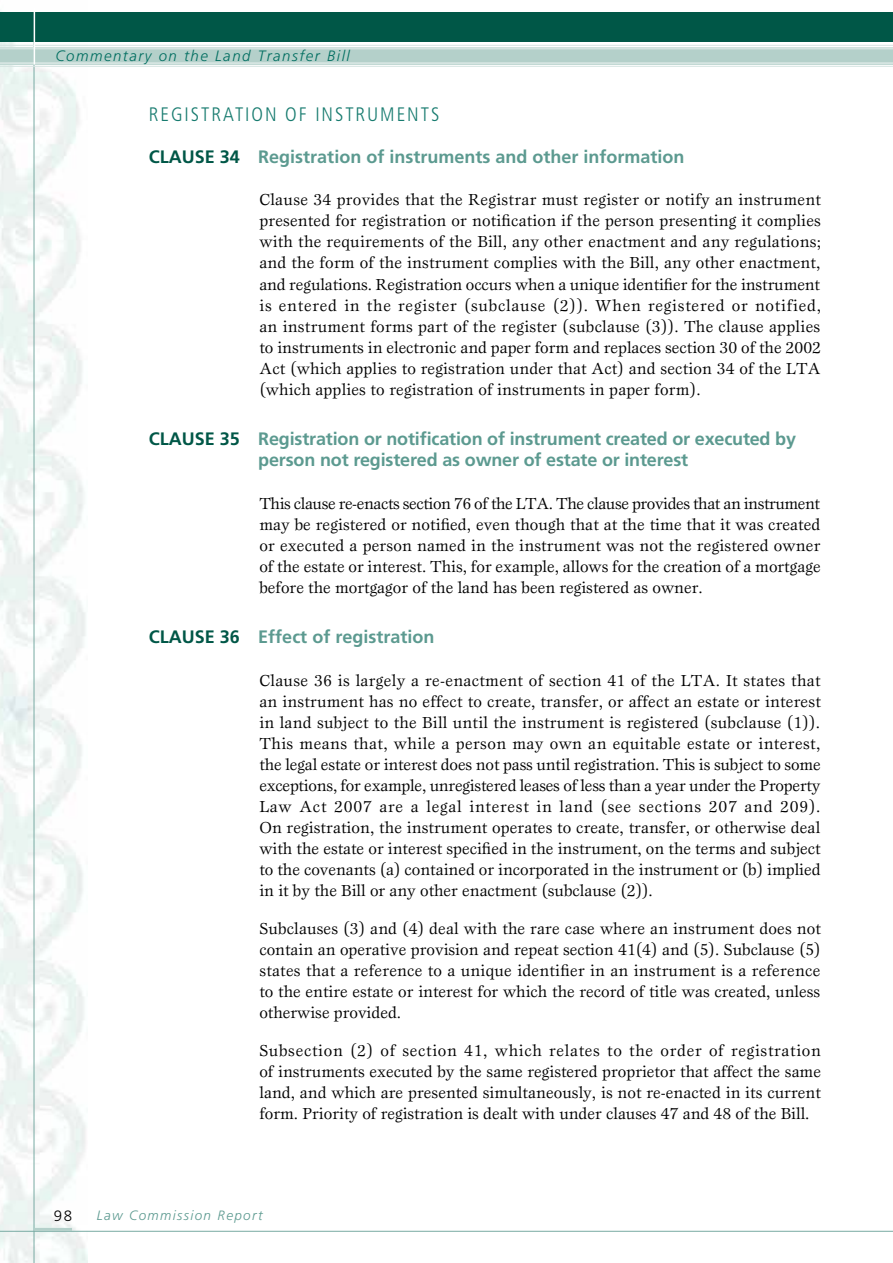
<style>
.page{position:relative;width:893px;height:1263px;background:#fff}
.page>*{position:absolute;margin:0;border:0;box-sizing:border-box;transform-origin:0 0}
.t1{font:300 condensed 19.5px "Frutiger";letter-spacing:.1em;color:#177b6f}
.t2{font:700 18px/21px "Frutiger Maori";letter-spacing:-.01em;color:#5c9a90;text-align:center}
.t3{font:16.5px/21px "Esprit Maori";color:#000;text-align:justify}
.t4{font:italic 300 15px "Frutiger Maori";letter-spacing:.1em;color:#006e60}
.t5{font:300 15px "Frutiger";color:#000}
.t6{font:italic 300 13.5px "Frutiger Maori";letter-spacing:.1em;color:#5c9a90}
.s1{color:#005747}
</style>
<div class="page">
<img style="left:0;top:11px;width:87px;height:1252px">
<hr style="left:34px;top:15px;width:1px;height:1248px;background:#78aaa3">
<div style="left:0;top:12px;width:893px;height:30px;background:#005747"></div>
<svg style="left:0;top:45px;width:893px;height:22px;background:#c4dad5"></svg>
<hr style="left:34px;top:8px;width:1px;height:56px;background:#fff">
<hr style="left:0;top:1231px;width:893px;height:1px;background:#78aaa3">
<hr style="left:34px;top:1228px;width:38px;height:3px;background:#b4d0ca">
<p class="t4" style="left:56px;top:48px;width:296px">Commentary on the Land Transfer Bill</p>
<p class="t1" style="left:149px;top:103px;width:292px">REGISTRATION OF INSTRUMENTS</p>
<p class="t2" style="left:149px;top:146px;width:537px"><span class="s1">Clause 34</span> Registration of instruments and other information</p>
<p class="t3" style="left:259px;top:189px;width:563px">Clause 34 provides that the Registrar must register or notify an instrument presented for registration or notification if the person presenting it complies with the requirements of the Bill, any other enactment and any regulations; and the form of the instrument complies with the Bill, any other enactment, and regulations. Registration occurs when a unique identifier for the instrument is entered in the register (subclause (2)). When registered or notified, an instrument forms part of the register (subclause (3)). The clause applies to instruments in electronic and paper form and replaces section 30 of the 2002<br>Act (which applies to registration under that Act) and section 34 of the LTA (which applies to registration of instruments in paper form).</p>
<p class="t2" style="left:149px;top:428px;width:649px"><span class="s1">Clause 35</span> Registration or notification of instrument created or executed by person not registered as owner of estate or interest</p>
<p class="t3" style="left:259px;top:492px;width:563px">This clause re-enacts section 76 of the LTA. The clause provides that an instrument may be registered or notified, even though that at the time that it was created or executed a person named in the instrument was not the registered owner of the estate or interest. This, for example, allows for the creation of a mortgage before the mortgagor of the land has been registered as owner.</p>
<p class="t2" style="left:149px;top:626px;width:287px"><span class="s1">Clause 36</span> Effect of registration</p>
<p class="t3" style="left:259px;top:669px;width:563px">Clause 36 is largely a re-enactment of section 41 of the LTA. It states that an instrument has no effect to create, transfer, or affect an estate or interest in land subject to the Bill until the instrument is registered (subclause (1)).<br>This means that, while a person may own an equitable estate or interest, the legal estate or interest does not pass until registration. This is subject to some exceptions, for example, unregistered leases of less than a year under the Property Law Act 2007 are a legal interest in land (see sections 207 and 209).<br>On registration, the instrument operates to create, transfer, or otherwise deal with the estate or interest specified in the instrument, on the terms and subject to the covenants (a) contained or incorporated in the instrument or (b) implied in it by the Bill or any other enactment (subclause (2)).</p>
<p class="t3" style="left:259px;top:917px;width:563px">Subclauses (3) and (4) deal with the rare case where an instrument does not contain an operative provision and repeat section 41(4) and (5). Subclause (5) states that a reference to a unique identifier in an instrument is a reference to the entire estate or interest for which the record of title was created, unless otherwise provided.</p>
<p class="t3" style="left:259px;top:1039px;width:563px">Subsection (2) of section 41, which relates to the order of registration of instruments executed by the same registered proprietor that affect the same land, and which are presented simultaneously, is not re-enacted in its current form. Priority of registration is dealt with under clauses 47 and 48 of the Bill.</p>
<p class="t5" style="left:54px;top:1207px;width:20px">98</p>
<p class="t6" style="left:97px;top:1207px;width:167px">Law Commission Report</p>
</div>
